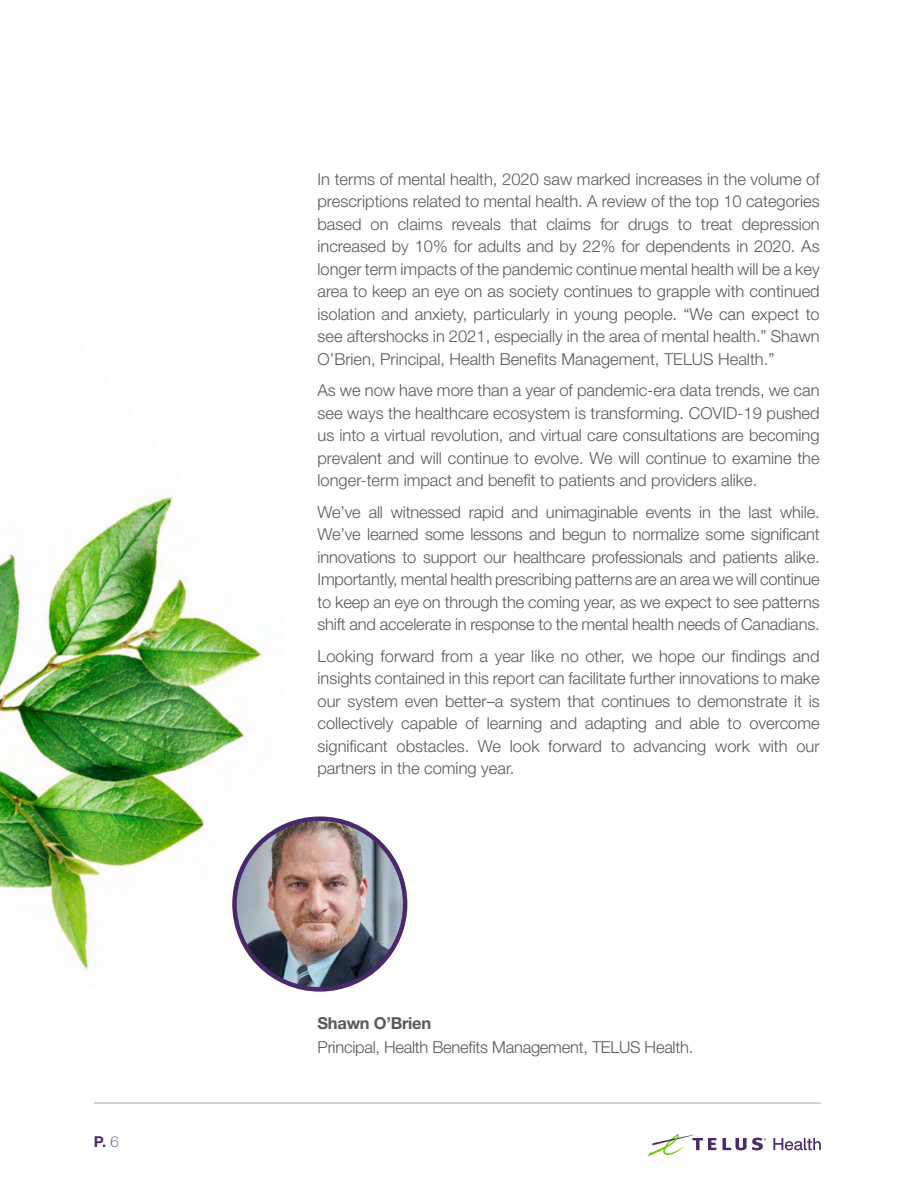
<style>
.page{position:relative;width:918px;height:1188px;background:#fff}
.page>*{position:absolute;margin:0;border:0;box-sizing:border-box;transform-origin:0 0}
.t1{font:300 16.5px/22.5px "Helvetica Neue LT Std";color:#58595b;text-align:justify}
.t2{font:700 16.5px "Helvetica Neue LT Std";letter-spacing:-.015em;color:#58595b}
.t3{font:700 15px "Helvetica Neue LT Std";color:#4b286d}
.s1{font-weight:100}
</style>
<div class="page">
<hr style="left:94px;top:1103px;width:727px;height:1px;background:#a7a9ac">
<svg style="left:648px;top:1134px;width:68px;height:22px"></svg>
<svg style="left:723px;top:1138px;width:43px;height:12px"></svg>
<svg style="left:773px;top:1138px;width:48px;height:12px"></svg>
<img style="left:0;top:496px;width:286px;height:489px">
<img style="left:235px;top:819px;width:170px;height:170px;border-radius:85px">
<div style="left:232px;top:816px;width:175px;height:176px;border:4px solid #4b286d;border-radius:50%"></div>
<p class="t3" style="left:94px;top:1132px;width:26px">P. <span class="s1">6</span></p>
<p class="t1" style="left:318px;top:167px;width:504px">In terms of mental health, 2020 saw marked increases in the volume of prescriptions related to mental health. A review of the top 10 categories based on claims reveals that claims for drugs to treat depression increased by 10% for adults and by 22% for dependents in 2020. As longer term impacts of the pandemic continue mental health will be a key area to keep an eye on as society continues to grapple with continued isolation and anxiety, particularly in young people. “We can expect to see aftershocks in 2021, especially in the area of mental health.” Shawn O’Brien, Principal, Health Benefits Management, TELUS Health.”</p>
<p class="t1" style="left:318px;top:379px;width:504px">As we now have more than a year of pandemic-era data trends, we can see ways the healthcare ecosystem is transforming. COVID-19 pushed us into a virtual revolution, and virtual care consultations are becoming prevalent and will continue to evolve. We will continue to examine the longer-term impact and benefit to patients and providers alike.</p>
<p class="t1" style="left:318px;top:500px;width:504px">We’ve all witnessed rapid and unimaginable events in the last while.<br>We’ve learned some lessons and begun to normalize some significant innovations to support our healthcare professionals and patients alike.<br>Importantly, mental health prescribing patterns are an area we will continue to keep an eye on through the coming year, as we expect to see patterns shift and accelerate in response to the mental health needs of Canadians.</p>
<p class="t1" style="left:318px;top:644px;width:504px">Looking forward from a year like no other, we hope our findings and insights contained in this report can facilitate further innovations to make our system even better–a system that continues to demonstrate it is collectively capable of learning and adapting and able to overcome significant obstacles. We look forward to advancing work with our partners in the coming year.</p>
<p class="t2" style="left:318px;top:1013px;width:115px">Shawn O’Brien</p>
<p class="t1" style="left:318px;top:1036px;width:377px">Principal, Health Benefits Management, TELUS Health.</p>
</div>
